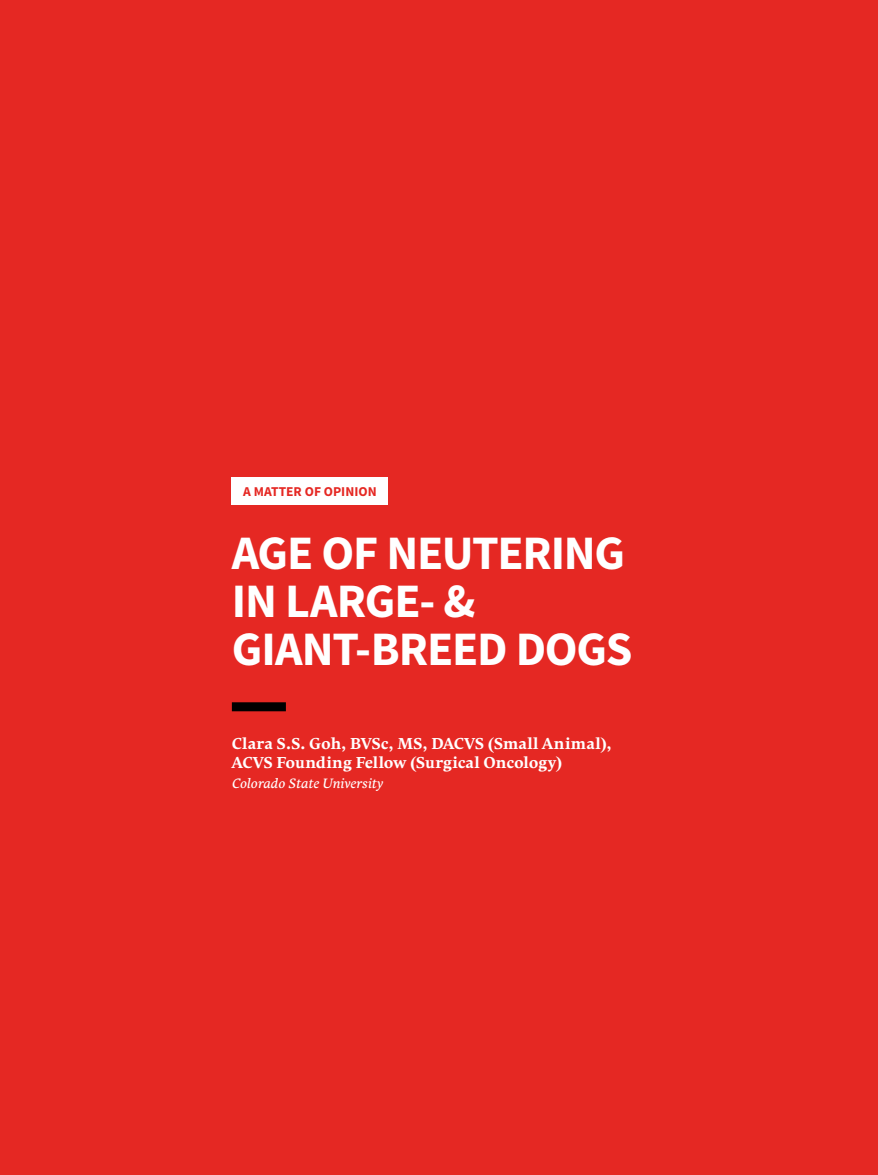
<style>
.page{position:relative;width:878px;height:1175px;background:#fff}
.page>*{position:absolute;margin:0;border:0;box-sizing:border-box;transform-origin:0 0}
.t1{font:700 48px/48px "Source Sans Pro";letter-spacing:-.025em;color:#fff}
.Author_byline{font:700 15.75px/19.5px "Comenia Serif Pro";letter-spacing:.005em;color:#fff}
.Author_byline-2{font:italic 13.5px "Comenia Serif Pro";letter-spacing:.005em;color:#fff}
.t2{font:700 13.5px "Source Sans Pro";color:#e52823}
</style>
<div class="page">
<div style="left:0;top:0;width:878px;height:1174px;background:#e52823"></div>
<div style="left:232px;top:477px;width:156px;height:27px;background:#fff"></div>
<div style="left:232px;top:702px;width:54px;height:9px;background:#000"></div>
<p class="t2" style="left:243px;top:482px;width:135px">A MATTER OF OPINION</p>
<p class="t1" style="left:232px;top:530px;width:402px">AGE OF NEUTERING<br>IN LARGE- &amp;<br>GIANT-BREED DOGS</p>
<p class="Author_byline" style="left:232px;top:733px;width:381px">Clara S.S. Goh, BVSc, MS, DACVS (Small Animal),<br>ACVS Founding Fellow (Surgical Oncology)</p>
<p class="Author_byline-2" style="left:232px;top:773px;width:153px">Colorado State University</p>
</div>
